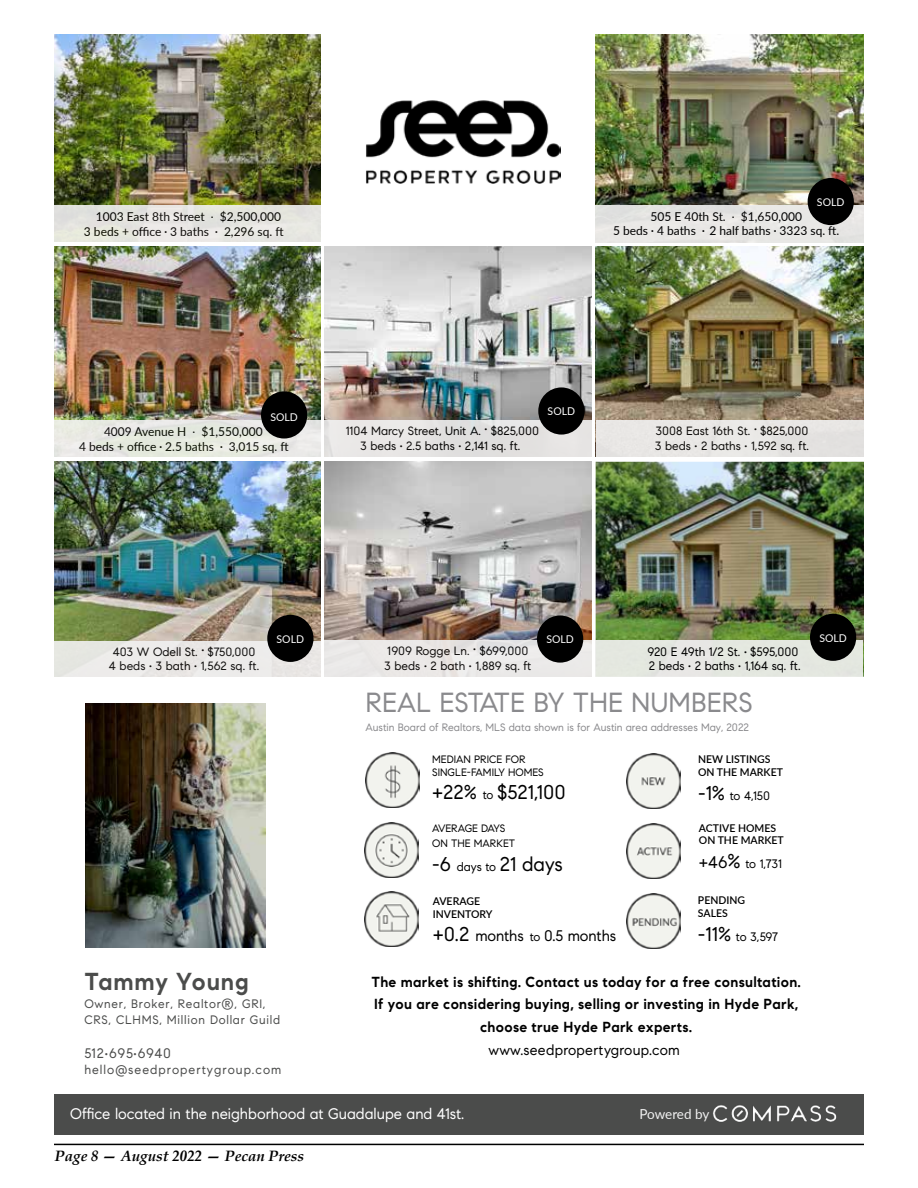
<style>
.page{position:relative;width:918px;height:1188px;background:#fff}
.page>*{position:absolute;margin:0;border:0;box-sizing:border-box;transform-origin:0 0}
.t1{font:27.45px "Compass Sans";color:#8a8a8d}
.t2{font:700 24.45px "Compass Sans";letter-spacing:.035em;color:#4b4c4b}
.t3{font:19.8px "Compass Sans";color:#000}
.t4{font:15.3px "Compass Sans";color:#fff}
.t5{font:15.3px "Compass Sans";letter-spacing:-.005em;color:#000}
.t6{font:italic 700 15px "Book Antiqua";color:#000}
.t7{font:700 14.55px/23px "Compass Sans";letter-spacing:.02em;color:#000;text-align:center}
.t8{font:14.55px "Compass Sans";letter-spacing:.02em;color:#000}
.t9{font:13.8px "Compass Sans";letter-spacing:.04em;color:#4b4c4b}
.t10{font:13.8px "Lato";letter-spacing:-.005em;color:#f1f1f1}
.t11{font:12.6px "Compass Sans";letter-spacing:.08em;color:#4b4c4b}
.t12{font:12.15px/14.7px "Lato";color:#000;text-align:center}
.t13{font:12.15px/14.7px "Compass Sans";color:#000}
.t14{font:12.15px/15.8px "Compass Sans";letter-spacing:.06em;color:#4b4c4b}
.t15{font:12px/14.7px "Compass Sans";color:#000}
.t16{font:600 10.65px/12.9px "Lato";color:#000}
.t17{font:10.65px "Compass Sans";color:#8a8a8d}
.t18{font:10.65px/12.9px "Compass Sans";color:#000}
.t19{font:10.65px/8.4px "Lato";color:#fff}
.s1{font-size:12.15px}
.s2{font-size:19.8px}
.s3{font-size:16.8px}
</style>
<div class="page">
<hr style="left:54px;top:1144px;width:810px;height:1px;background:#000">
<div style="left:54px;top:1094px;width:810px;height:41px;background:#4b4c4b"></div>
<img style="left:366px;top:100px;width:195px;height:84px">
<img style="left:365px;top:823px;width:54px;height:55px">
<img style="left:365px;top:752px;width:54px;height:55px">
<img style="left:364px;top:892px;width:54px;height:55px">
<img style="left:626px;top:753px;width:54px;height:55px">
<img style="left:626px;top:824px;width:54px;height:55px">
<img style="left:626px;top:894px;width:54px;height:55px">
<img style="left:713px;top:1105px;width:124px;height:17px">
<img style="left:596px;top:35px;width:268px;height:170px">
<div style="left:596px;top:205px;width:268px;height:37px;background:#e8e7e5"></div>
<div style="left:808px;top:178px;width:46px;height:47px;background:#000;border-radius:50%"></div>
<img style="left:596px;top:462px;width:268px;height:215px">
<div style="left:596px;top:640px;width:267px;height:37px;background:#e4e7e0"></div>
<div style="left:810px;top:614px;width:46px;height:47px;background:#000;border-radius:50%"></div>
<img style="left:324px;top:462px;width:268px;height:178px">
<div style="left:324px;top:640px;width:268px;height:37px;background:#ebe9e8"></div>
<img style="left:324px;top:246px;width:268px;height:174px">
<div style="left:324px;top:420px;width:268px;height:37px;background:#e6e4e4"></div>
<div style="left:537px;top:615px;width:46px;height:48px;background:#000;border-radius:50%"></div>
<img style="left:596px;top:246px;width:268px;height:174px">
<div style="left:596px;top:420px;width:268px;height:37px;background:#e9e7e5"></div>
<img style="left:54px;top:462px;width:267px;height:214px">
<div style="left:54px;top:641px;width:266px;height:36px;background:#ecebea"></div>
<div style="left:267px;top:615px;width:47px;height:47px;background:#000;border-radius:50%"></div>
<div style="left:538px;top:387px;width:47px;height:48px;background:#000;border-radius:50%"></div>
<img style="left:54px;top:246px;width:267px;height:174px">
<div style="left:54px;top:420px;width:267px;height:37px;background:#e7e9e1"></div>
<div style="left:261px;top:391px;width:46px;height:48px;background:#000;border-radius:50%"></div>
<img style="left:54px;top:35px;width:267px;height:170px">
<div style="left:54px;top:205px;width:267px;height:37px;background:#e6e6df"></div>
<img style="left:85px;top:704px;width:181px;height:244px">
<p class="t12" style="left:84px;top:209px;width:201px;text-align:right">1003 East 8th Street . $2,500,000<br>3 beds + office <sup>.</sup> 3 baths <sup>.</sup> 2,296 sq. ft</p>
<p class="t19" style="left:817px;top:197px;width:29px">SOLD</p>
<p class="t12" style="left:613px;top:208px;width:228px">505 E 40th St. . $1,650,000<br>5 beds <sup>.</sup> 4 baths <sup>.</sup> 2 half baths <sup>.</sup> 3323 sq. ft.</p>
<p class="t19" style="left:270px;top:412px;width:29px">SOLD</p>
<p class="t12" style="left:79px;top:424px;width:211px">4009 Avenue H . $1,550,000<br>4 beds + office <sup>.</sup> 2.5 baths <sup>.</sup> 3,015 sq. ft</p>
<p class="t15" style="left:346px;top:423px;width:195px;text-align:center">1104 Marcy Street, Unit A. <sup>.</sup> $825,000<br>3 beds <sup>.</sup> 2.5 baths <sup>.</sup> 2,141 sq. ft.</p>
<p class="t19" style="left:548px;top:407px;width:29px">SOLD</p>
<p class="t15" style="left:655px;top:423px;width:156px">3008 East 16th St. <sup>.</sup> $825,000<br>3 beds <sup>.</sup> 2 baths <sup>.</sup> 1,592 sq. ft.</p>
<p class="t15" style="left:109px;top:644px;width:152px;text-align:center">403 W Odell St. <sup>.</sup> $750,000<br>4 beds <sup>.</sup> 3 bath <sup>.</sup> 1,562 sq. ft.</p>
<p class="t19" style="left:277px;top:634px;width:29px">SOLD</p>
<p class="t15" style="left:384px;top:643px;width:149px">1909 Rogge Ln. <sup>.</sup> $699,000<br>3 beds <sup>.</sup> 2 bath <sup>.</sup> 1,889 sq. ft</p>
<p class="t19" style="left:546px;top:635px;width:29px">SOLD</p>
<p class="t13" style="left:647px;top:644px;width:155px">920 E 49th 1/2 St. <sup>.</sup> $595,000<br>2 beds <sup>.</sup> 2 baths <sup>.</sup> 1,164 sq. ft.</p>
<p class="t19" style="left:819px;top:627px;width:29px">SOLD<br>SOLD</p>
<p class="t19" style="left:819px;top:633px;width:29px">SOLD</p>
<p class="t19" style="left:822px;top:635px;width:29px">SOLD</p>
<h1 class="t1" style="left:365px;top:686px;width:389px">REAL ESTATE BY THE NUMBERS</h1>
<p class="t17" style="left:365px;top:721px;width:385px">Austin Board of Realtors, MLS data shown is for Austin area addresses May, 2022</p>
<p class="t18" style="left:432px;top:752px;width:113px">MEDIAN PRICE FOR<br>SINGLE-FAMILY HOMES</p>
<h3 class="t3" style="left:432px;top:781px;width:135px">+22% <span class="s1">to</span> $521,100</h3>
<p class="t18" style="left:432px;top:821px;width:85px;line-height:14.7px">AVERAGE DAYS<br>ON THE MARKET</p>
<h3 class="t3" style="left:432px;top:852px;width:132px">-6 <span class="s1">days to</span> 21 days</h3>
<p class="t16" style="left:433px;top:894px;width:61px">AVERAGE<br>INVENTORY</p>
<p class="t5" style="left:433px;top:927px;width:185px"><span class="s2">+0.2</span> months <span class="s1">to</span> 0.5 months</p>
<p class="t16" style="left:698px;top:752px;width:86px">NEW LISTINGS<br>ON THE MARKET</p>
<p class="t13" style="left:698px;top:788px;width:73px"><span class="s2">-1%</span> to 4,150</p>
<p class="t16" style="left:699px;top:821px;width:86px">ACTIVE HOMES<br>ON THE MARKET</p>
<p class="t13" style="left:699px;top:856px;width:85px"><span class="s3">+46</span><span class="s2">%</span> to 1,731</p>
<p class="t16" style="left:698px;top:893px;width:49px">PENDING<br>SALES</p>
<p class="t13" style="left:698px;top:929px;width:82px"><span class="s2">-11%</span> to 3,597</p>
<h2 class="t2" style="left:84px;top:967px;width:166px">Tammy Young</h2>
<p class="t14" style="left:84px;top:996px;width:197px">Owner, Broker, Realtor®, GRI,<br>CRS, CLHMS, Million Dollar Guild</p>
<p class="t9" style="left:84px;top:1045px;width:88px">512<sup>.</sup>695<sup>.</sup>6940</p>
<p class="t11" style="left:84px;top:1062px;width:198px">hello@seedpropertygroup.com</p>
<p class="t7" style="left:371px;top:970px;width:431px">The market is shifting. Contact us today for a free consultation.<br>If you are considering buying, selling or investing in Hyde Park, choose true Hyde Park experts.</p>
<p class="t8" style="left:488px;top:1042px;width:193px">www.seedpropertygroup.com</p>
<p class="t4" style="left:70px;top:1104px;width:396px">Office located in the neighborhood at Guadalupe and 41st.</p>
<p class="t6" style="left:55px;top:1147px;width:251px">Page 8 — August 2022 — Pecan Press</p>
<p class="t10" style="left:639px;top:1104px;width:72px">Powered by</p>
</div>
